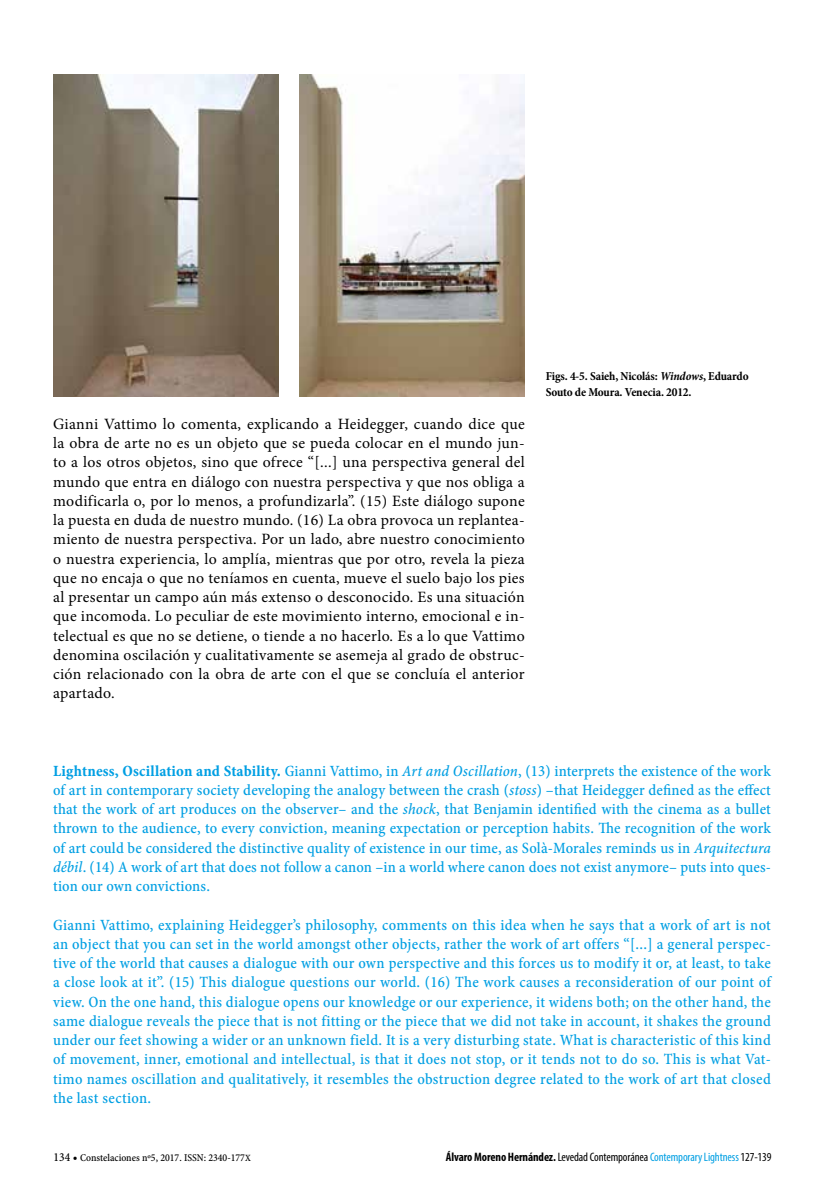
<style>
.page{position:relative;width:834px;height:1191px;background:#fff}
.page>*{position:absolute;margin:0;border:0;box-sizing:border-box;transform-origin:0 0}
.t1{font:15.75px/19.2px "Minion Pro Medium Cn Capt";letter-spacing:.01em;color:#009fe3;text-align:justify}
.t2{font:15.75px/19.2px "Minion Pro";letter-spacing:.02em;color:#000;text-align:justify}
.t3{font:condensed 12.25px "Myriad Pro";letter-spacing:-.01em;color:#000}
.t4{font:700 condensed 12.25px/15.8px "Minion Pro";letter-spacing:-.01em;color:#000}
.t5{font:10.5px "Minion Pro Medium Cn Capt";color:#000}
.s1{font-style:italic}
.s2{font-family:"Minion Pro Bold Cn Capt"}
.s3{font-family:"Minion Pro Medium Cn It Capt"}
.s4{font-size:12.25px}
.s5{font-size:9.62px}
.s6{font-weight:700}
.s7{color:#009fe3}
</style>
<div class="page">
<img style="left:54px;top:74px;width:224px;height:322px">
<img style="left:299px;top:74px;width:225px;height:322px">
<p class="t2" style="left:53px;top:414px;width:473px">Gianni Vattimo lo comenta, explicando a Heidegger, cuando dice que la obra de arte no es un objeto que se pueda colocar en el mundo jun&shy;to a los otros objetos, sino que ofrece “[...] una perspectiva general del mundo que entra en diálogo con nuestra perspectiva y que nos obliga a modificarla o, por lo menos, a profundizarla”. (15) Este diálogo supone la puesta en duda de nuestro mundo. (16) La obra provoca un replantea&shy;miento de nuestra perspectiva. Por un lado, abre nuestro conocimiento o nuestra experiencia, lo amplía, mientras que por otro, revela la pieza que no encaja o que no teníamos en cuenta, mueve el suelo bajo los pies al presentar un campo aún más extenso o desconocido. Es una situación que incomoda. Lo peculiar de este movimiento interno, emocional e in&shy;telectual es que no se detiene, o tiende a no hacerlo. Es a lo que Vattimo denomina oscilación y cualitativamente se asemeja al grado de obstruc&shy;ción relacionado con la obra de arte con el que se concluía el anterior apartado.</p>
<p class="t4" style="left:545px;top:368px;width:204px">Figs. 4-5. Saieh, Nicolás: <span class="s1">Windows</span>, Eduardo<br>Souto de Moura. Venecia. 2012.</p>
<p class="t1" style="left:53px;top:761px;width:719px"><span class="s2">Lightness, Oscillation and Stability.</span> Gianni Vattimo, in <span class="s3">Art and Oscillation</span>, (13) interprets the existence of the work of art in contemporary society developing the analogy between the crash (<span class="s3">stoss</span>) –that Heidegger defined as the effect that the work of art produces on the observer– and the <span class="s3">shock</span>, that Benjamin identified with the cinema as a bullet thrown to the audience, to every conviction, meaning expectation or perception habits. The recognition of the work of art could be considered the distinctive quality of existence in our time, as Solà-Morales reminds us in <span class="s3">Arquitectura débil</span>. (14) A work of art that does not follow a canon –in a world where canon does not exist anymore– puts into ques&shy;tion our own convictions.</p>
<p class="t1" style="left:53px;top:915px;width:719px">Gianni Vattimo, explaining Heidegger’s philosophy, comments on this idea when he says that a work of art is not an object that you can set in the world amongst other objects, rather the work of art offers “[...] a general perspec&shy;tive of the world that causes a dialogue with our own perspective and this forces us to modify it or, at least, to take a close look at it”. (15) This dialogue questions our world. (16) The work causes a reconsideration of our point of view. On the one hand, this dialogue opens our knowledge or our experience, it widens both; on the other hand, the same dialogue reveals the piece that is not fitting or the piece that we did not take in account, it shakes the ground under our feet showing a wider or an unknown field. It is a very disturbing state. What is characteristic of this kind of movement, inner, emotional and intellectual, is that it does not stop, or it tends not to do so. This is what Vat&shy;timo names oscillation and qualitatively, it resembles the obstruction degree related to the work of art that closed the last section.</p>
<p class="t5" style="left:54px;top:1150px;width:199px"><span class="s4">134 •</span> Constelaciones nº5, 2017. ISSN: 2340-177<span class="s5">X</span></p>
<p class="t3" style="left:446px;top:1149px;width:327px"><span class="s6">Álvaro Moreno Hernández.</span> Levedad Contemporánea <span class="s7">Contemporary Lightness</span> 127-139</p>
</div>
